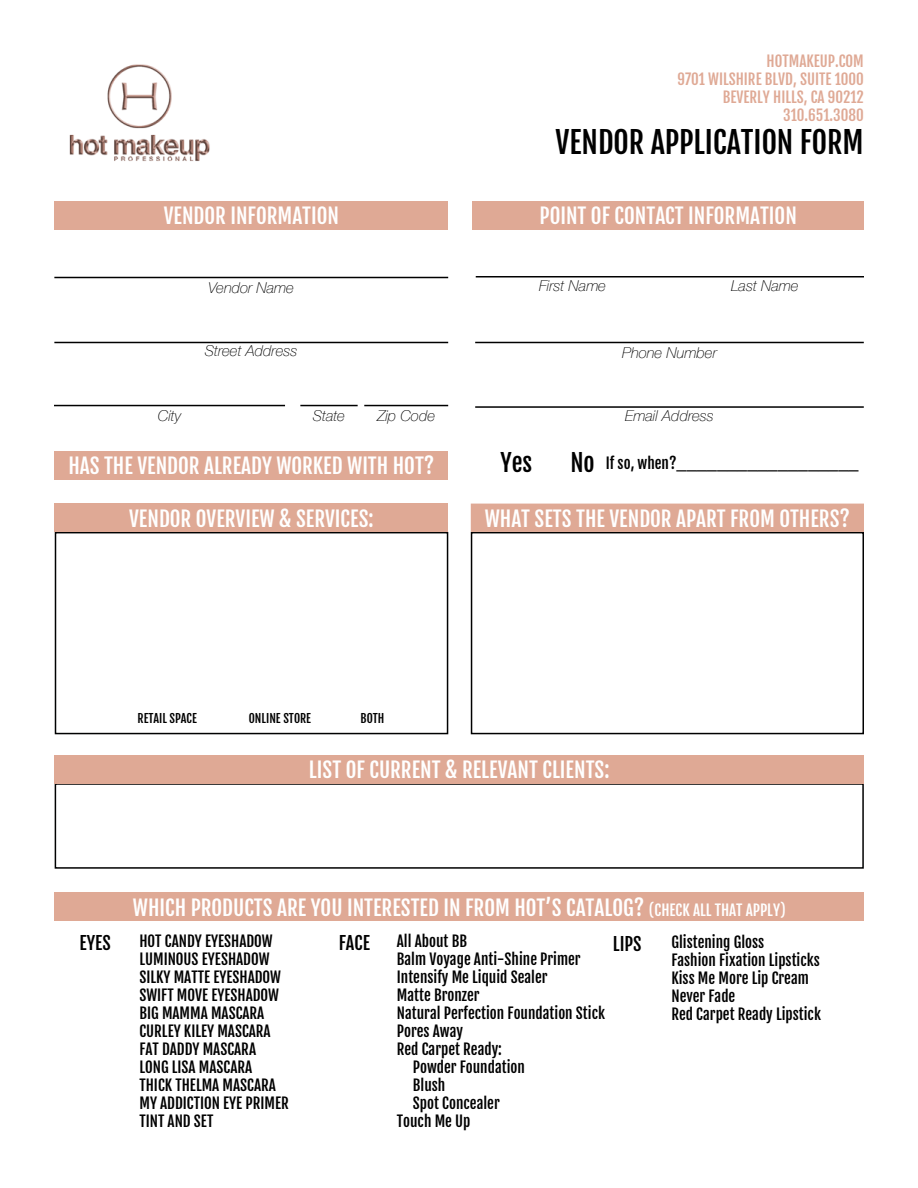
<style>
.page{position:relative;width:918px;height:1188px;background:#fff}
.page>*{position:absolute;margin:0;border:0;box-sizing:border-box;transform-origin:0 0}
.t1{font:30px "Fjalla One";color:#000}
.t2{font:24px "Fjalla One";color:#000}
.t3{font:21px "Fjalla One";color:#fff}
.t4{font:18px "Fjalla One";color:#000}
.t5{font:15px/18px "Fjalla One";color:#000}
.t6{font:italic 100 15px "Helvetica Neue";color:#000}
.t7{font:15px/18px "Fjalla One";color:#dfa995;text-align:right}
.t8{font:12px "Fjalla One";color:#000}
.s1{font-size:24px}
.s2{font-size:15px}
</style>
<div class="page">
<div style="left:55px;top:893px;width:809px;height:28px;background:#dfa995"></div>
<div style="left:55px;top:783px;width:809px;height:86px;border:2px solid #000101"></div>
<div style="left:55px;top:755px;width:809px;height:28px;background:#dfa995"></div>
<div style="left:471px;top:532px;width:393px;height:202px;border:2px solid #000"></div>
<div style="left:471px;top:504px;width:393px;height:28px;background:#dfa995"></div>
<div style="left:55px;top:532px;width:393px;height:202px;border:2px solid #000101"></div>
<div style="left:55px;top:504px;width:393px;height:28px;background:#dfa995"></div>
<div style="left:55px;top:451px;width:393px;height:29px;background:#dfa995"></div>
<hr style="left:475px;top:406px;width:389px;height:2px;background:#000">
<hr style="left:475px;top:342px;width:389px;height:1px;background:#000">
<hr style="left:476px;top:276px;width:388px;height:2px;background:#000">
<div style="left:473px;top:201px;width:391px;height:28px;background:#dfa995"></div>
<hr style="left:364px;top:405px;width:84px;height:1px;background:#000">
<hr style="left:300px;top:405px;width:58px;height:1px;background:#000">
<hr style="left:54px;top:405px;width:231px;height:1px;background:#000">
<hr style="left:54px;top:342px;width:394px;height:1px;background:#000">
<hr style="left:54px;top:277px;width:394px;height:1px;background:#000">
<div style="left:55px;top:201px;width:393px;height:28px;background:#dfa995"></div>
<img style="left:69px;top:64px;width:141px;height:97px">
<p class="t7" style="left:677px;top:52px;width:188px">HOTMAKEUP.COM<br>9701 WILSHIRE BLVD, SUITE 1000<br>BEVERLY HILLS, CA 90212<br>310.651.3080</p>
<h1 class="t1" style="left:555px;top:124px;width:310px">VENDOR APPLICATION FORM</h1>
<h3 class="t3" style="left:164px;top:203px;width:177px">VENDOR INFORMATION</h3>
<h3 class="t3" style="left:540px;top:203px;width:259px">POINT OF CONTACT INFORMATION</h3>
<p class="t6" style="left:208px;top:278px;width:87px">Vendor Name</p>
<p class="t6" style="left:539px;top:277px;width:68px">First Name</p>
<p class="t6" style="left:731px;top:277px;width:69px">Last Name</p>
<p class="t6" style="left:205px;top:342px;width:94px">Street Address</p>
<p class="t6" style="left:622px;top:343px;width:96px">Phone Number</p>
<p class="t6" style="left:158px;top:406px;width:25px">City</p>
<p class="t6" style="left:313px;top:406px;width:34px">State</p>
<p class="t6" style="left:377px;top:406px;width:59px">Zip Code</p>
<p class="t6" style="left:625px;top:406px;width:90px">Email Address</p>
<h3 class="t3" style="left:68px;top:453px;width:367px">HAS THE VENDOR ALREADY WORKED WITH HOT?</h3>
<h2 class="t2" style="left:501px;top:448px;width:33px">Yes</h2>
<p class="t5" style="left:570px;top:454px;width:290px"><span class="s1">No</span> If so, when?__________________</p>
<h3 class="t3" style="left:129px;top:505px;width:246px">VENDOR OVERVIEW &amp; SERVICES:</h3>
<p class="t8" style="left:138px;top:711px;width:61px">RETAIL SPACE</p>
<p class="t8" style="left:249px;top:711px;width:64px">ONLINE STORE</p>
<p class="t8" style="left:361px;top:711px;width:25px">BOTH</p>
<h3 class="t3" style="left:485px;top:505px;width:367px">WHAT SETS THE VENDOR APART FROM OTHERS?</h3>
<h3 class="t3" style="left:309px;top:757px;width:302px">LIST OF CURRENT &amp; RELEVANT CLIENTS:</h3>
<p class="t4" style="left:80px;top:932px;width:33px">EYES</p>
<h3 class="t3" style="left:133px;top:895px;width:654px">WHICH PRODUCTS ARE YOU INTERESTED IN FROM HOT’S CATALOG? <span class="s2">(CHECK ALL THAT APPLY)</span></h3>
<p class="t5" style="left:139px;top:932px;width:135px">HOT CANDY EYESHADOW</p>
<p class="t4" style="left:339px;top:932px;width:33px">FACE</p>
<p class="t5" style="left:139px;top:950px;width:151px">LUMINOUS EYESHADOW<br>SILKY MATTE EYESHADOW<br>SWIFT MOVE EYESHADOW<br>BIG MAMMA MASCARA<br>CURLEY KILEY MASCARA<br>FAT DADDY MASCARA<br>LONG LISA MASCARA<br>THICK THELMA MASCARA<br>MY ADDICTION EYE PRIMER<br>TINT AND SET</p>
<p class="t5" style="left:397px;top:932px;width:72px">All About BB</p>
<p class="t4" style="left:613px;top:933px;width:30px">LIPS</p>
<p class="t5" style="left:397px;top:950px;width:185px">Balm Voyage Anti-Shine Primer</p>
<p class="t5" style="left:397px;top:968px;width:152px">Intensify Me Liquid Sealer</p>
<p class="t5" style="left:397px;top:986px;width:84px">Matte Bronzer</p>
<p class="t5" style="left:397px;top:1004px;width:210px">Natural Perfection Foundation Stick</p>
<p class="t5" style="left:397px;top:1022px;width:68px">Pores Away</p>
<p class="t5" style="left:397px;top:1040px;width:107px">Red Carpet Ready:</p>
<p class="t5" style="left:413px;top:1058px;width:114px">Powder Foundation</p>
<p class="t5" style="left:413px;top:1076px;width:34px">Blush</p>
<p class="t5" style="left:413px;top:1094px;width:88px">Spot Concealer</p>
<p class="t5" style="left:397px;top:1112px;width:75px">Touch Me Up</p>
<p class="t5" style="left:671px;top:933px;width:151px">Glistening Gloss<br>Fashion Fixation Lipsticks<br>Kiss Me More Lip Cream<br>Never Fade<br>Red Carpet Ready Lipstick</p>
</div>
